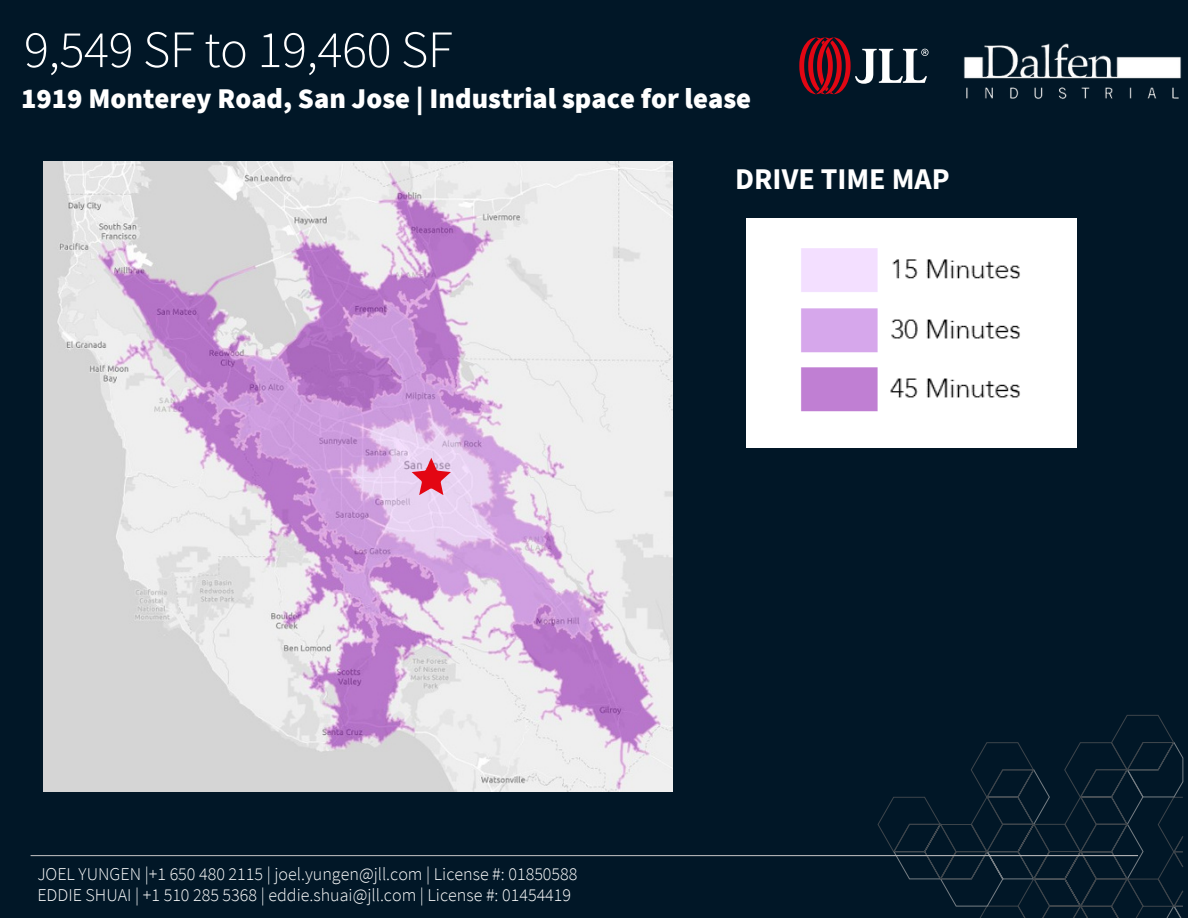
<style>
.page{position:relative;width:1188px;height:918px;background:#011727}
.page>*{position:absolute;margin:0;border:0;box-sizing:border-box;transform-origin:0 0}
.t1{font:300 52.5px "Source Sans Pro";letter-spacing:-.01em;color:#fff}
.t2{font:700 30px "Source Sans Pro";color:#fff}
.t3{font:900 28.5px "Source Sans Pro";color:#fff}
.t4{font:300 18px "Source Sans Pro";color:#fefefe}
</style>
<div class="page">
<img style="left:964px;top:43px;width:217px;height:56px">
<svg style="left:799px;top:37px;width:130px;height:57px"></svg>
<svg style="left:878px;top:715px;width:305px;height:203px"></svg>
<hr style="left:1081px;top:906px;width:30px;height:1px;background:#58595b">
<hr style="left:31px;top:855px;width:1107px;height:1px;background:#b1b2b4">
<img style="left:44px;top:162px;width:629px;height:630px">
<svg style="left:412px;top:458px;width:39px;height:37px"></svg>
<img style="left:747px;top:219px;width:330px;height:228px">
<p class="t1" style="left:24px;top:15px;width:430px">9,549 SF to 19,460 SF</p>
<p class="t3" style="left:21px;top:80px;width:732px">1919 Monterey Road, San Jose | Industrial space for lease</p>
<p class="t2" style="left:735px;top:160px;width:216px">DRIVE TIME MAP</p>
<p class="t4" style="left:37px;top:863px;width:542px">JOEL YUNGEN |+1 650 480 2115 | joel.yungen@jll.com | License #: 01850588</p>
<p class="t4" style="left:37px;top:884px;width:535px">EDDIE SHUAI | +1 510 285 5368 | eddie.shuai@jll.com | License #: 01454419</p>
</div>
